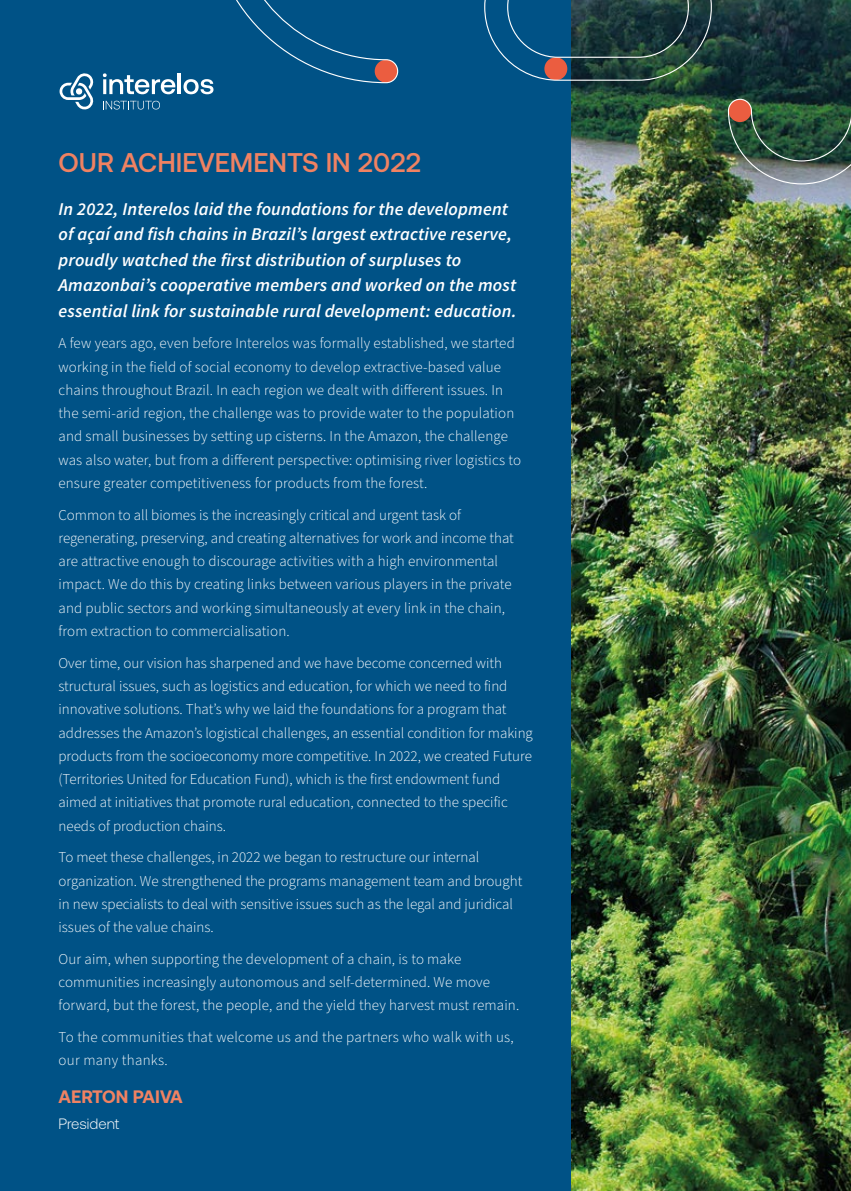
<style>
.page{position:relative;width:851px;height:1191px;background:#fff}
.page>*{position:absolute;margin:0;border:0;box-sizing:border-box;transform-origin:0 0}
.t1{font:500 27px "Aeonik";color:#f08262}
.t2{font:italic 600 18px/25.5px "Source Sans Pro";letter-spacing:.01em;color:#fff}
.t3{font:700 18px "Aeonik";color:#f08262}
.t4{font:300 15px/23.2px "Source Sans Pro";color:#fff}
.t5{font:300 15px/23.2px "Source Sans Pro";letter-spacing:.02em;color:#fff}
.t6{font:300 15px "Aeonik";color:#fff}
</style>
<div class="page">
<img style="left:570px;top:185px;width:280px;height:1006px">
<div style="left:0;top:0;width:570px;height:1191px;background:#005286"></div>
<svg style="left:59px;top:0;width:339px;height:110px"></svg>
<img style="left:484px;top:0;width:366px;height:185px">
<h1 class="t1" style="left:58px;top:147px;width:364px">OUR ACHIEVEMENTS IN 2022</h1>
<p class="t2" style="left:58px;top:196px;width:459px">In 2022, Interelos laid the foundations for the development of açaí and fish chains in Brazil’s largest extractive reserve, proudly watched the first distribution of surpluses to Amazonbai’s cooperative members and worked on the most essential link for sustainable rural development: education.</p>
<p class="t4" style="left:58px;top:332px;width:464px">A few years ago, even before Interelos was formally established, we started working in the field of social economy to develop extractive-based value chains throughout Brazil. In each region we dealt with different issues. In the semi-arid region, the challenge was to provide water to the population and small businesses by setting up cisterns. In the Amazon, the challenge was also water, but from a different perspective: optimising river logistics to ensure greater competitiveness for products from the forest.</p>
<p class="t4" style="left:58px;top:503px;width:457px">Common to all biomes is the increasingly critical and urgent task of regenerating, preserving, and creating alternatives for work and income that are attractive enough to discourage activities with a high environmental impact. We do this by creating links between various players in the private and public sectors and working simultaneously at every link in the chain, from extraction to commercialisation.</p>
<p class="t4" style="left:58px;top:651px;width:476px">Over time, our vision has sharpened and we have become concerned with structural issues, such as logistics and education, for which we need to find innovative solutions. That’s why we laid the foundations for a program that addresses the Amazon’s logistical challenges, an essential condition for making products from the socioeconomy more competitive. In 2022, we created Future (Territories United for Education Fund), which is the first endowment fund aimed at initiatives that promote rural education, connected to the specific needs of production chains.</p>
<p class="t4" style="left:58px;top:846px;width:465px">To meet these challenges, in 2022 we began to restructure our internal organization. We strengthened the programs management team and brought in new specialists to deal with sensitive issues such as the legal and juridical issues of the value chains.</p>
<p class="t4" style="left:58px;top:947px;width:462px">Our aim, when supporting the development of a chain, is to make communities increasingly autonomous and self-determined. We move forward, but the forest, the people, and the yield they harvest must remain.</p>
<p class="t5" style="left:58px;top:1026px;width:457px">To the communities that welcome us and the partners who walk with us, our many thanks.</p>
<p class="t3" style="left:58px;top:1086px;width:126px">AERTON PAIVA</p>
<p class="t6" style="left:58px;top:1115px;width:62px">President</p>
</div>
